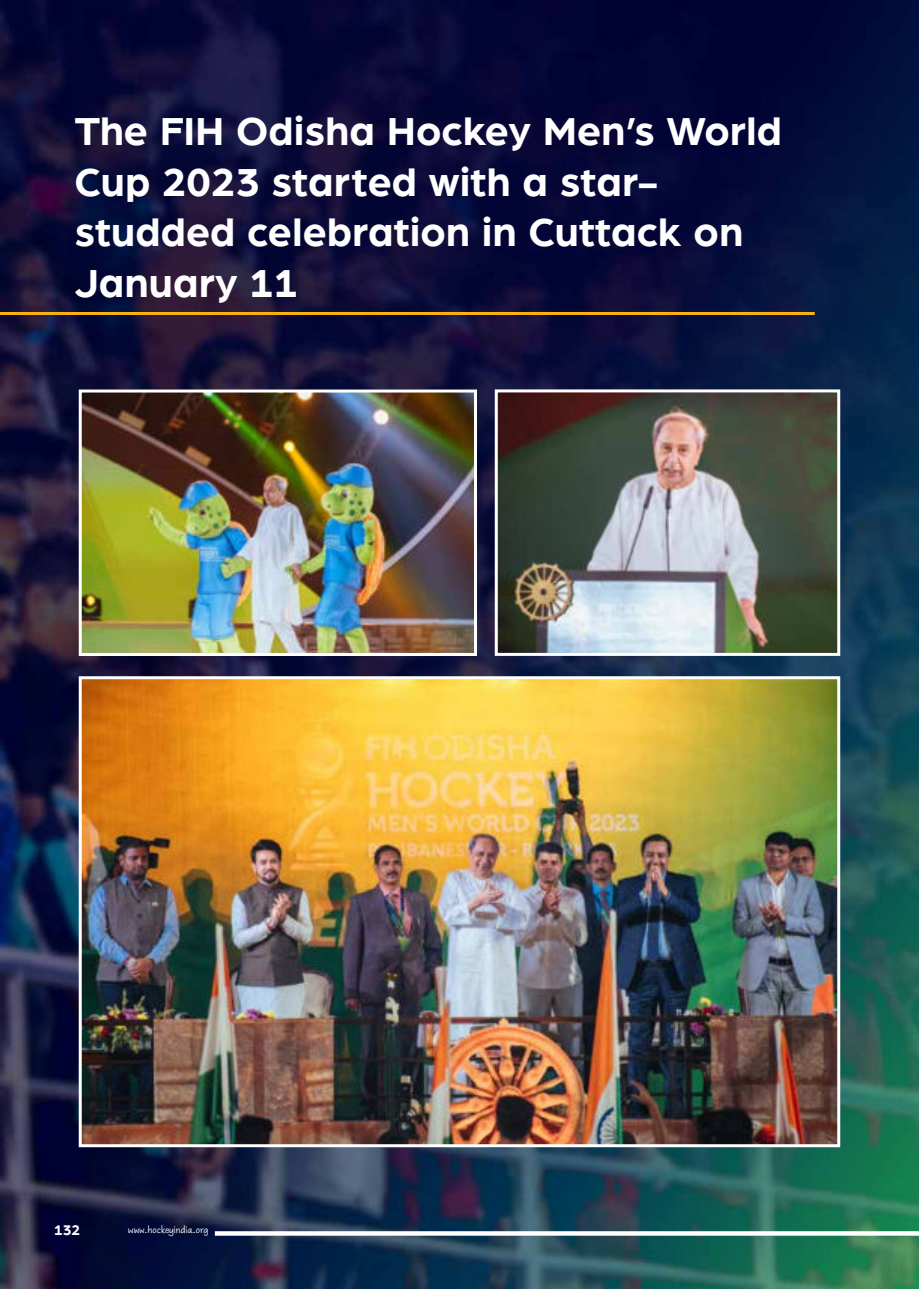
<style>
.page{position:relative;width:919px;height:1289px;background:#fff}
.page>*{position:absolute;margin:0;border:0;box-sizing:border-box;transform-origin:0 0}
.t1{font:700 42px/50.4px "Arboria";color:#fff}
.t2{font:700 15px "Arboria";color:#fff}
.t3{font:12px "Maku";color:#fff}
</style>
<div class="page">
<img style="left:0;top:0;width:918px;height:1288px">
<hr style="left:0;top:312px;width:814px;height:3px;background:#f8b212">
<svg style="left:215px;top:1231px;width:703px;height:4px"></svg>
<img style="left:83px;top:680px;width:753px;height:463px">
<div style="left:79px;top:676px;width:761px;height:471px;border:3px solid #fff"></div>
<img style="left:83px;top:393px;width:390px;height:259px">
<div style="left:79px;top:389px;width:398px;height:267px;border:3px solid #fff"></div>
<img style="left:498px;top:393px;width:338px;height:259px">
<div style="left:494px;top:389px;width:346px;height:267px;border:3px solid #fff"></div>
<p class="t1" style="left:74px;top:108px;width:709px">The FIH Odisha Hockey Men’s World<br>Cup 2023 started with a star&shy;studded celebration in Cuttack on<br>January 11</p>
<p class="t2" style="left:54px;top:1223px;width:28px">132</p>
<p class="t3" style="left:128px;top:1224px;width:82px">www.hockeyindia.org</p>
</div>
